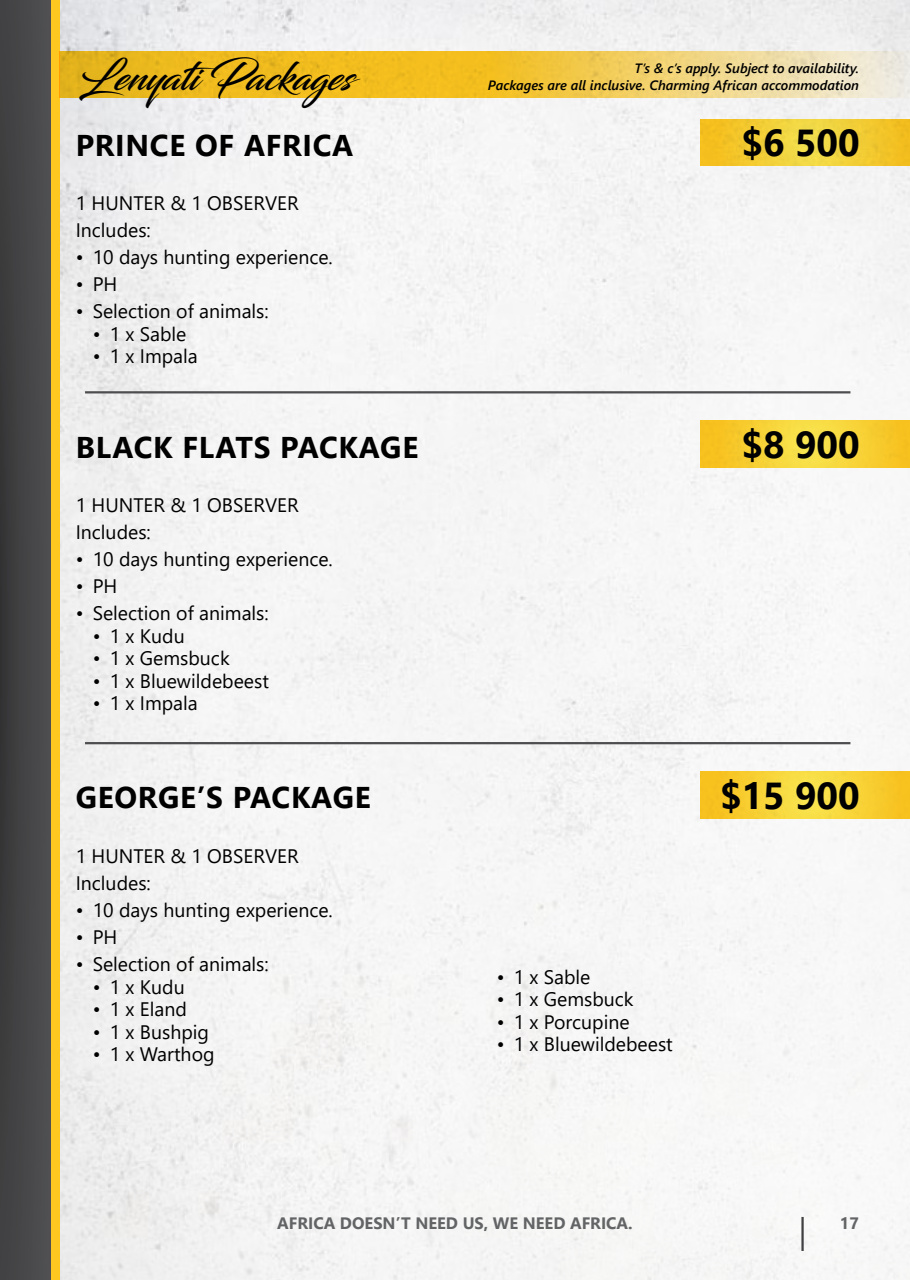
<style>
.page{position:relative;width:910px;height:1280px;background:#fff}
.page>*{position:absolute;margin:0;border:0;box-sizing:border-box;transform-origin:0 0}
.t1{font:39px "Blacksword";color:#000}
.t2{font:700 37.5px "Segoe UI";color:#000}
.t3{font:700 30px "Segoe UI";letter-spacing:.025em;color:#000}
.t4{font:19.5px/27px "Segoe UI";color:#000}
.t5{font:700 16.5px "Segoe UI";color:#636466}
.t6{font:italic 600 13.5px/16.2px "Segoe UI";color:#000;text-align:right}
</style>
<div class="page">
<img style="left:60px;top:0;width:850px;height:1280px">
<div style="left:0;top:0;width:51px;height:1280px;background:linear-gradient(to right,#3a393b,#4f5052)"></div>
<div style="left:51px;top:0;width:9px;height:1280px;background:#ffc820"></div>
<hr style="left:801px;top:1217px;width:3px;height:34px;background:#414042">
<svg style="left:60px;top:51px;width:850px;height:47px;background:#efc850"></svg>
<svg style="left:700px;top:119px;width:210px;height:47px;background:#f1cc33"></svg>
<svg style="left:700px;top:421px;width:210px;height:47px;background:#f7d034"></svg>
<svg style="left:700px;top:772px;width:210px;height:46px;background:#f7d134"></svg>
<hr style="left:85px;top:391px;width:765px;height:2px;background:#4d4d4f">
<hr style="left:85px;top:742px;width:765px;height:2px;background:#4d4d4f">
<h1 class="t1" style="left:79px;top:53px;width:276px">Lenyati Packages</h1>
<p class="t6" style="left:488px;top:58px;width:373px">T’s &amp; c’s apply. Subject to availability.<br>Packages are all inclusive. Charming African accommodation</p>
<h3 class="t3" style="left:76px;top:117px;width:279px">PRINCE OF AFRICA</h3>
<h2 class="t2" style="left:742px;top:107px;width:120px">$6 500</h2>
<p class="t4" style="left:76px;top:188px;width:224px">1 HUNTER &amp; 1 OBSERVER<br>Includes:</p>
<p class="t4" style="left:76px;top:242px;width:259px">• 10 days hunting experience.</p>
<p class="t4" style="left:76px;top:269px;width:43px">• PH</p>
<p class="t4" style="left:76px;top:296px;width:195px">• Selection of animals:</p>
<p class="t4" style="left:93px;top:319px;width:95px">• 1 x Sable</p>
<p class="t4" style="left:93px;top:341px;width:107px">• 1 x Impala</p>
<h3 class="t3" style="left:76px;top:419px;width:344px">BLACK FLATS PACKAGE</h3>
<p class="t4" style="left:76px;top:490px;width:224px">1 HUNTER &amp; 1 OBSERVER<br>Includes:</p>
<p class="t4" style="left:76px;top:544px;width:259px">• 10 days hunting experience.</p>
<p class="t4" style="left:76px;top:571px;width:43px">• PH</p>
<p class="t4" style="left:76px;top:598px;width:195px">• Selection of animals:</p>
<p class="t4" style="left:93px;top:620px;width:94px">• 1 x Kudu</p>
<p class="t4" style="left:93px;top:643px;width:138px">• 1 x Gemsbuck</p>
<p class="t4" style="left:93px;top:665px;width:178px">• 1 x Bluewildebeest</p>
<p class="t4" style="left:93px;top:688px;width:107px">• 1 x Impala</p>
<h3 class="t3" style="left:76px;top:769px;width:297px">GEORGE’S PACKAGE</h3>
<p class="t4" style="left:76px;top:841px;width:224px">1 HUNTER &amp; 1 OBSERVER<br>Includes:</p>
<p class="t4" style="left:76px;top:895px;width:259px">• 10 days hunting experience.</p>
<p class="t4" style="left:76px;top:922px;width:43px">• PH</p>
<p class="t4" style="left:76px;top:949px;width:195px">• Selection of animals:</p>
<p class="t4" style="left:93px;top:971px;width:94px">• 1 x Kudu</p>
<p class="t4" style="left:93px;top:994px;width:96px">• 1 x Eland</p>
<p class="t4" style="left:93px;top:1016px;width:118px">• 1 x Bushpig</p>
<p class="t4" style="left:93px;top:1039px;width:123px">• 1 x Warthog</p>
<h2 class="t2" style="left:742px;top:409px;width:120px">$8 900</h2>
<h2 class="t2" style="left:720px;top:760px;width:141px">$15 900</h2>
<p class="t4" style="left:497px;top:961px;width:95px">• 1 x Sable</p>
<p class="t4" style="left:497px;top:984px;width:138px">• 1 x Gemsbuck</p>
<p class="t4" style="left:497px;top:1007px;width:135px">• 1 x Porcupine</p>
<p class="t4" style="left:497px;top:1029px;width:178px">• 1 x Bluewildebeest</p>
<p class="t5" style="left:277px;top:1207px;width:357px">AFRICA DOESN’T NEED US, WE NEED AFRICA.</p>
<p class="t5" style="left:840px;top:1207px;width:20px">17</p>
</div>
